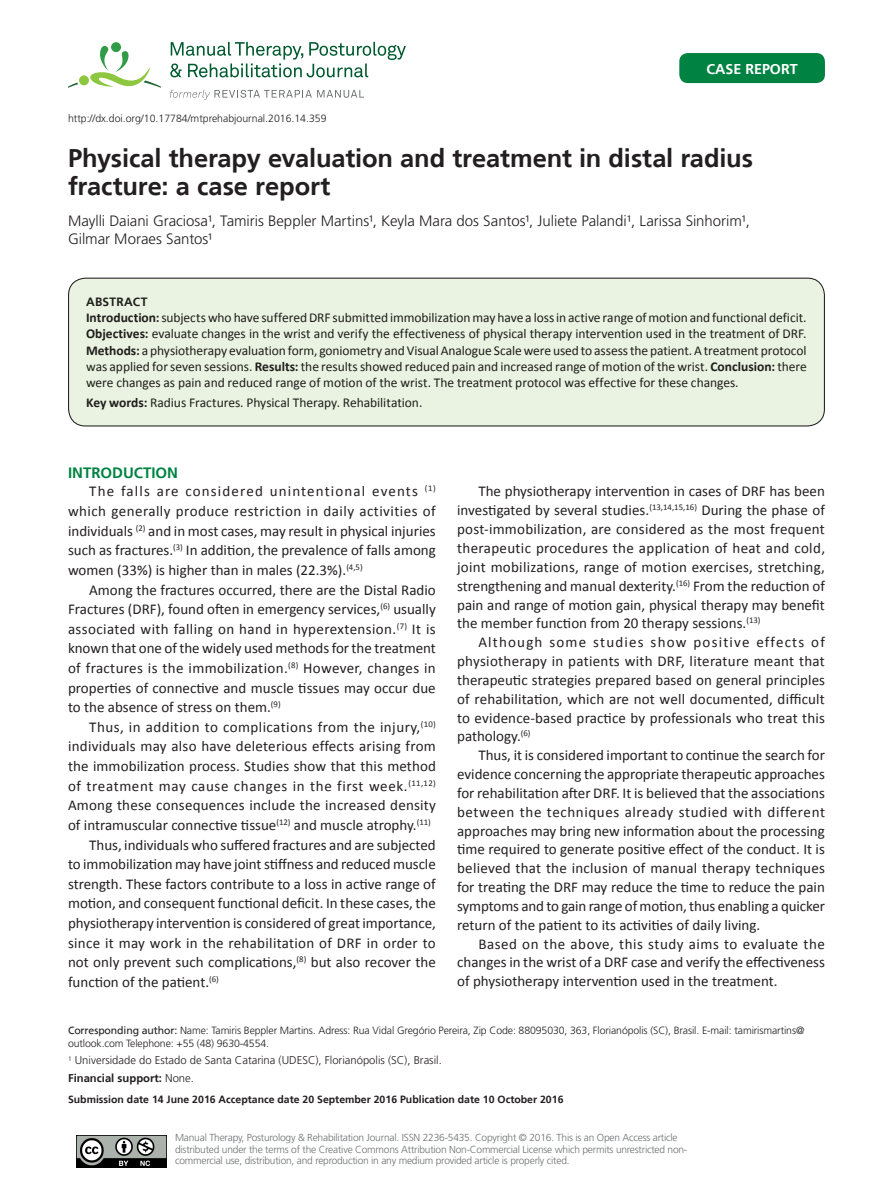
<style>
.page{position:relative;width:893px;height:1191px;background:#fff}
.page>*{position:absolute;margin:0;border:0;box-sizing:border-box;transform-origin:0 0}
.ArticleTitle{font:700 25.5px/28.5px "Frutiger";letter-spacing:-.005em;color:#231f20}
.Paragraph{font:15px/18.9px "Calibri";color:#231f20;text-align:justify}
.Authors{font:300 15px/18px "Frutiger";letter-spacing:-.005em;color:#231f20}
.Heading1{font:700 15px "Frutiger";color:#008342}
.ArticleTypeAlt{font:700 14.25px "Frutiger";color:#fff}
.t1{font:13.5px/16.2px "Calibri";letter-spacing:-.005em;color:#231f20;text-align:justify}
.t2{font:700 12px "Frutiger";letter-spacing:.02em;color:#231f20}
.Affiliations{font:300 11.25px "Frutiger";color:#231f20}
.fnSupported-by{font:700 11.25px "Frutiger";color:#231f20}
.Correspondence{font:300 10.5px/12.6px "Frutiger";letter-spacing:-.01em;color:#231f20}
.History{font:700 10.5px "Frutiger";color:#231f20}
.ArticleDOIAlt{font:300 10.5px "Frutiger";color:#231f20}
.LicenseParaAlt{font:300 10.2px/11.2px "Frutiger";letter-spacing:-.02em;color:#6d6f71}
.s1{font-weight:700}
.s2{font-weight:400}
.s3{font-weight:300}
</style>
<div class="page">
<svg style="left:170px;top:42px;width:236px;height:35px"></svg>
<div style="left:111px;top:42px;width:10px;height:10px;background:#329b47;border-radius:50%"></div>
<div style="left:79px;top:75px;width:10px;height:10px;background:#8dc73f;border-radius:50%"></div>
<svg style="left:85px;top:46px;width:76px;height:42px"></svg>
<svg style="left:68px;top:83px;width:10px;height:5px"></svg>
<svg style="left:170px;top:90px;width:194px;height:10px"></svg>
<div style="left:679px;top:53px;width:146px;height:30px;background:#008342;border-radius:9px"></div>
<img style="left:77px;top:1135px;width:90px;height:32px">
<div style="left:69px;top:278px;width:755px;height:148px;background:#eaf3e1;border-radius:17px"></div>
<div style="left:68px;top:278px;width:757px;height:148px;border:1px solid #231f20;border-radius:17px"></div>
<p class="ArticleDOIAlt" style="left:68px;top:112px;width:260px">http://dx.doi.org/10.17784/mtprehabjournal.2016.14.359</p>
<p class="ArticleTypeAlt" style="left:707px;top:61px;width:93px">CASE REPORT</p>
<p class="ArticleTitle" style="left:68px;top:143px;width:687px">Physical therapy evaluation and treatment in distal radius fracture: a case report</p>
<p class="Authors" style="left:68px;top:212px;width:683px">Maylli Daiani Graciosa¹, Tamiris Beppler Martins¹, Keyla Mara dos Santos¹, Juliete Palandi¹, Larissa Sinhorim¹,<br>Gilmar Moraes Santos¹</p>
<p class="t2" style="left:86px;top:295px;width:63px">ABSTRACT</p>
<p class="t1" style="left:86px;top:310px;width:722px"><span class="s1">Introduction:</span> subjects who have suffered DRF submitted immobilization may have a loss in active range of motion and functional deficit.<br><span class="s1">Objectives:</span> evaluate changes in the wrist and verify the effectiveness of physical therapy intervention used in the treatment of DRF.<br><span class="s1">Methods:</span> a physiotherapy evaluation form, goniometry and Visual Analogue Scale were used to assess the patient. A treatment protocol was applied for seven sessions. <span class="s1">Results:</span> the results showed reduced pain and increased range of motion of the wrist. <span class="s1">Conclusion:</span> there were changes as pain and reduced range of motion of the wrist. The treatment protocol was effective for these changes.</p>
<p class="t1" style="left:86px;top:395px;width:338px"><span class="s1">Key words:</span> Radius Fractures. Physical Therapy. Rehabilitation.</p>
<p class="Heading1" style="left:68px;top:463px;width:112px">INTRODUCTION</p>
<p class="Paragraph" style="left:68px;top:482px;width:369px;line-height:19.6px;text-indent:21px">The falls are considered unintentional events <sup>(1) </sup>which generally produce restriction in daily activities of individuals <sup>(2)</sup> and in most cases, may result in physical injuries such as fractures.<sup>(3)</sup> In addition, the prevalence of falls among women (33%) is higher than in males (22.3%).<sup>(4,5)</sup></p>
<p class="Paragraph" style="left:68px;top:580px;width:369px;line-height:19.6px;text-indent:21px">Among the fractures occurred, there are the Distal Radio Fractures (DRF), found often in emergency services,<sup>(6)</sup> usually associated with falling on hand in hyperextension.<sup>(7)</sup> It is known that one of the widely used methods for the treatment of fractures is the immobilization.<sup>(8)</sup> However, changes in properties of connective and muscle tissues may occur due to the absence of stress on them.<sup>(9)</sup></p>
<p class="Paragraph" style="left:68px;top:717px;width:369px;line-height:19.6px;text-indent:21px">Thus, in addition to complications from the injury,<sup>(10) </sup>individuals may also have deleterious effects arising from the immobilization process. Studies show that this method of treatment may cause changes in the first week.<sup>(11,12)<br></sup>Among these consequences include the increased density of intramuscular connective tissue<sup>(12)</sup> and muscle atrophy.<sup>(11)</sup></p>
<p class="Paragraph" style="left:68px;top:834px;width:369px;line-height:19.6px;text-indent:21px">Thus, individuals who suffered fractures and are subjected to immobilization may have joint stiffness and reduced muscle strength. These factors contribute to a loss in active range of motion, and consequent functional deficit. In these cases, the physiotherapy intervention is considered of great importance, since it may work in the rehabilitation of DRF in order to not only prevent such complications,<sup>(8)</sup> but also recover the function of the patient.<sup>(6)</sup></p>
<p class="Paragraph" style="left:457px;top:482px;width:369px;text-indent:21px">The physiotherapy intervention in cases of DRF has been investigated by several studies.<sup>(13,14,15,16)</sup> During the phase of post-immobilization, are considered as the most frequent therapeutic procedures the application of heat and cold, joint mobilizations, range of motion exercises, stretching, strengthening and manual dexterity.<sup>(16)</sup> From the reduction of pain and range of motion gain, physical therapy may benefit the member function from 20 therapy sessions.<sup>(13)</sup></p>
<p class="Paragraph" style="left:457px;top:633px;width:369px;text-indent:21px">Although some studies show positive effects of physiotherapy in patients with DRF, literature meant that therapeutic strategies prepared based on general principles of rehabilitation, which are not well documented, difficult to evidence-based practice by professionals who treat this pathology.<sup>(6)</sup></p>
<p class="Paragraph" style="left:457px;top:746px;width:369px;text-indent:21px">Thus, it is considered important to continue the search for evidence concerning the appropriate therapeutic approaches for rehabilitation after DRF. It is believed that the associations between the techniques already studied with different approaches may bring new information about the processing time required to generate positive effect of the conduct. It is believed that the inclusion of manual therapy techniques for treating the DRF may reduce the time to reduce the pain symptoms and to gain range of motion, thus enabling a quicker return of the patient to its activities of daily living.</p>
<p class="Paragraph" style="left:457px;top:934px;width:369px;text-indent:21px">Based on the above, this study aims to evaluate the changes in the wrist of a DRF case and verify the effectiveness of physiotherapy intervention used in the treatment.</p>
<p class="Correspondence" style="left:68px;top:1024px;width:738px"><span class="s2">Corresponding author:</span> Name: Tamiris Beppler Martins. Adress: Rua Vidal Gregório Pereira, Zip Code: 88095030, 363, Florianópolis (SC), Brasil. E-mail: tamirismartins@ outlook.com Telephone: +55 (48) 9630-4554.</p>
<p class="Affiliations" style="left:68px;top:1054px;width:375px"><sup>1</sup> Universidade do Estado de Santa Catarina (UDESC), Florianópolis (SC), Brasil.</p>
<p class="fnSupported-by" style="left:68px;top:1071px;width:127px">Financial support: <span class="s3">None.</span></p>
<p class="History" style="left:68px;top:1093px;width:497px">Submission date 14 June 2016 Acceptance date 20 September 2016 Publication date 10 October 2016</p>
<p class="LicenseParaAlt" style="left:175px;top:1132px;width:514px">Manual Therapy, Posturology &amp; Rehabilitation Journal. ISSN 2236-5435. Copyright © 2016. This is an Open Access article distributed under the terms of the Creative Commons Attribution Non-Commercial License which permits unrestricted non&shy;commercial use, distribution, and reproduction in any medium provided article is properly cited.</p>
</div>
